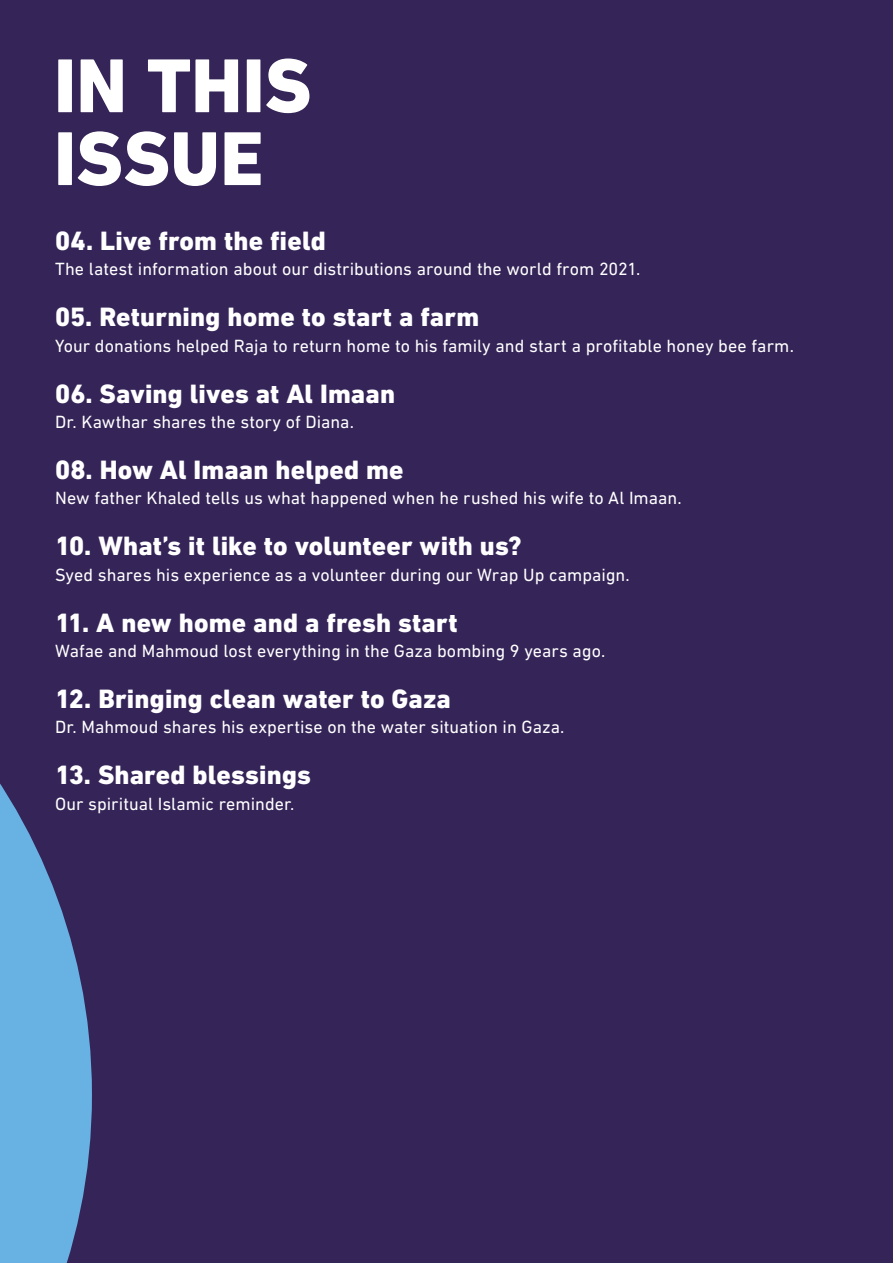
<style>
.page{position:relative;width:893px;height:1263px;background:#352458}
.page>*{position:absolute;margin:0;border:0;box-sizing:border-box;transform-origin:0 0}
.t1{font:800 77.55px/72.9px "DIN Next LT Pro";color:#fff}
.t2{font:800 27px "DIN Next LT Pro";letter-spacing:.005em;color:#fff}
.t3{font:18px "DIN Next LT Pro";color:#fff}
</style>
<div class="page">
<svg style="left:0;top:784px;width:92px;height:479px;fill:#67b1e3"></svg>
<h1 class="t1" style="left:54px;top:49px;width:259px">IN THIS<br>ISSUE</h1>
<h2 class="t2" style="left:55px;top:225px;width:272px">04. Live from the field</h2>
<p class="t3" style="left:55px;top:259px;width:587px">The latest information about our distributions around the world from 2021.</p>
<h2 class="t2" style="left:55px;top:301px;width:425px">05. Returning home to start a farm</h2>
<p class="t3" style="left:55px;top:335px;width:740px">Your donations helped Raja to return home to his family and start a profitable honey bee farm.</p>
<h2 class="t2" style="left:55px;top:377px;width:341px">06. Saving lives at Al Imaan</h2>
<p class="t3" style="left:55px;top:411px;width:300px">Dr. Kawthar shares the story of Diana.</p>
<h2 class="t2" style="left:55px;top:454px;width:350px">08. How Al Imaan helped me</h2>
<p class="t3" style="left:55px;top:488px;width:628px">New father Khaled tells us what happened when he rushed his wife to Al Imaan.</p>
<h2 class="t2" style="left:55px;top:530px;width:468px">10. What’s it like to volunteer with us?</h2>
<p class="t3" style="left:55px;top:564px;width:576px">Syed shares his experience as a volunteer during our Wrap Up campaign.</p>
<h2 class="t2" style="left:55px;top:606px;width:404px">11. A new home and a fresh start</h2>
<p class="t3" style="left:55px;top:640px;width:552px">Wafae and Mahmoud lost everything in the Gaza bombing 9 years ago.</p>
<h2 class="t2" style="left:55px;top:683px;width:397px">12. Bringing clean water to Gaza</h2>
<p class="t3" style="left:55px;top:717px;width:511px">Dr. Mahmoud shares his expertise on the water situation in Gaza.</p>
<h2 class="t2" style="left:55px;top:759px;width:257px">13. Shared blessings</h2>
<p class="t3" style="left:55px;top:793px;width:241px">Our spiritual Islamic reminder.</p>
</div>
